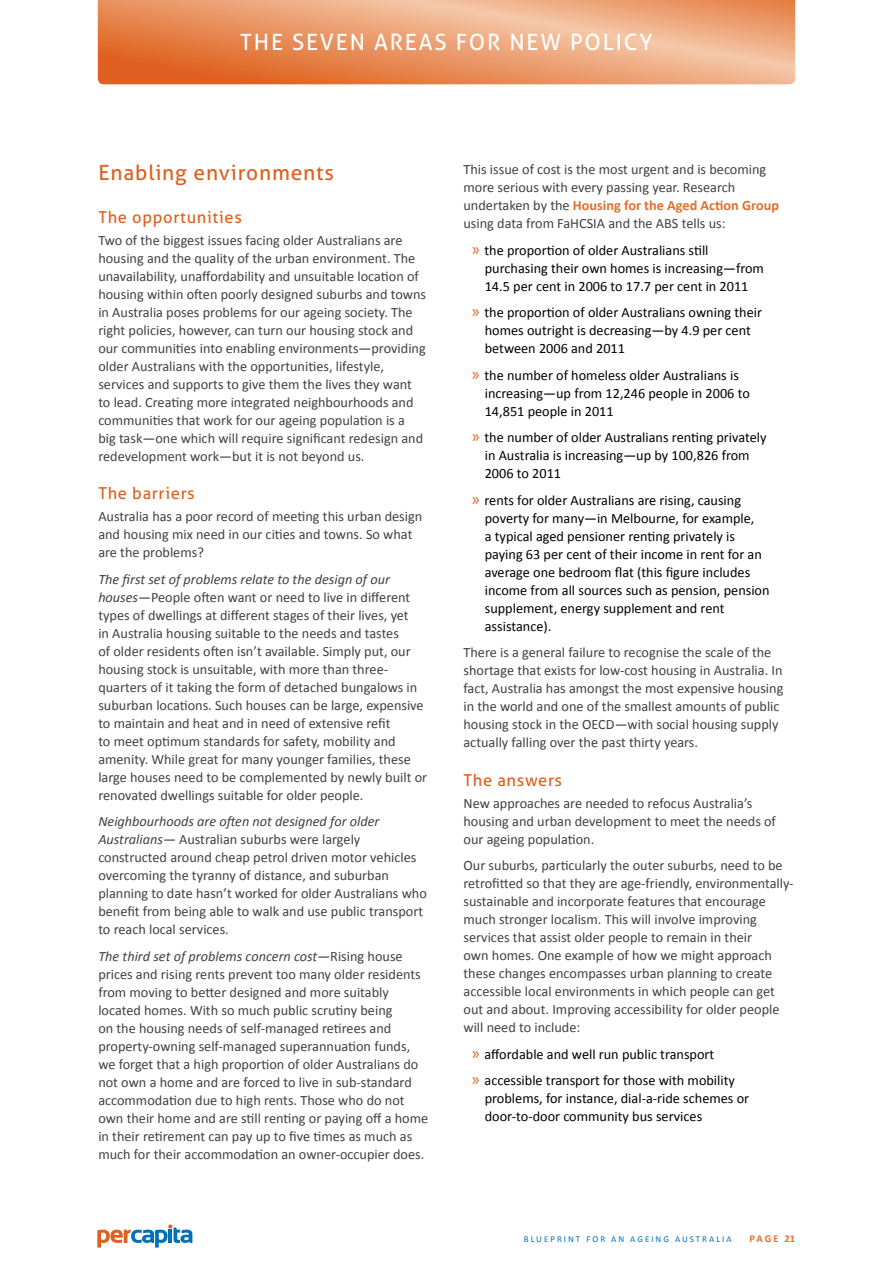
<style>
.page{position:relative;width:893px;height:1263px;background:#fff}
.page>*{position:absolute;margin:0;border:0;box-sizing:border-box;transform-origin:0 0}
.t1{font:22.5px "Aller";letter-spacing:.08em;color:#fff}
.t2{font:21px "Aller";letter-spacing:.04em;color:#df6020}
.t3{font:16.5px "Aller";letter-spacing:.04em;color:#df6020}
.t4{font:14.25px/18px "Calibri";color:#414042}
.t5{font:14.25px/18px "Calibri";color:#000}
.t6{font:700 10.5px "Calibri";letter-spacing:.16em;color:#e26f2f}
.t7{font:9px "Calibri";letter-spacing:.22em;color:#0070b9}
.s1{font-style:italic}
.s2{font-weight:700;color:#e26f2f}
.s3{font-family:"Myriad Pro";font-size:18px;color:#df6020}
</style>
<div class="page">
<svg style="left:97px;top:1224px;width:95px;height:23px"></svg>
<svg style="left:98px;top:0;width:697px;height:84px;background:#eb9a6c"></svg>
<h1 class="t1" style="left:240px;top:29px;width:414px">THE SEVEN AREAS FOR NEW POLICY</h1>
<h2 class="t2" style="left:98px;top:160px;width:237px">Enabling environments</h2>
<p class="t3" style="left:98px;top:207px;width:145px">The opportunities</p>
<p class="t4" style="left:98px;top:230px;width:329px">Two of the biggest issues facing older Australians are housing and the quality of the urban environment. The unavailability, unaffordability and unsuitable location of housing within often poorly designed suburbs and towns in Australia poses problems for our ageing society. The right policies, however, can turn our housing stock and our communities into enabling environments—providing older Australians with the opportunities, lifestyle, services and supports to give them the lives they want to lead. Creating more integrated neighbourhoods and communities that work for our ageing population is a<br>big task—one which will require significant redesign and redevelopment work—but it is not beyond us.</p>
<p class="t3" style="left:98px;top:483px;width:98px">The barriers</p>
<p class="t4" style="left:98px;top:507px;width:325px">Australia has a poor record of meeting this urban design and housing mix need in our cities and towns. So what are the problems?</p>
<p class="t4" style="left:98px;top:569px;width:330px"><span class="s1">The first set of problems relate to the design of our houses</span>—People often want or need to live in different types of dwellings at different stages of their lives, yet<br>in Australia housing suitable to the needs and tastes<br>of older residents often isn’t available. Simply put, our housing stock is unsuitable, with more than three&shy;quarters of it taking the form of detached bungalows in suburban locations. Such houses can be large, expensive to maintain and heat and in need of extensive refit<br>to meet optimum standards for safety, mobility and amenity. While great for many younger families, these large houses need to be complemented by newly built or renovated dwellings suitable for older people.</p>
<p class="t4" style="left:98px;top:812px;width:330px"><span class="s1">Neighbourhoods are often not designed for older Australians</span>— Australian suburbs were largely constructed around cheap petrol driven motor vehicles overcoming the tyranny of distance, and suburban planning to date hasn’t worked for older Australians who benefit from being able to walk and use public transport to reach local services.</p>
<p class="t4" style="left:98px;top:946px;width:331px"><span class="s1">The third set of problems concern cost</span>—Rising house prices and rising rents prevent too many older residents from moving to better designed and more suitably located homes. With so much public scrutiny being<br>on the housing needs of self-managed retirees and property-owning self-managed superannuation funds, we forget that a high proportion of older Australians do not own a home and are forced to live in sub-standard accommodation due to high rents. Those who do not own their home and are still renting or paying off a home in their retirement can pay up to five times as much as much for their accommodation an owner-occupier does.</p>
<p class="t4" style="left:463px;top:160px;width:317px">This issue of cost is the most urgent and is becoming more serious with every passing year. Research undertaken by the <span class="s2">Housing for the Aged Action Group </span>using data from FaHCSIA and the ABS tells us:</p>
<p class="t5" style="left:485px;top:240px;width:281px;text-indent:-13px"><span class="s3">»</span> the proportion of older Australians still purchasing their own homes is increasing—from<br>14.5 per cent in 2006 to 17.7 per cent in 2011</p>
<p class="t5" style="left:485px;top:303px;width:279px;text-indent:-13px"><span class="s3">»</span> the proportion of older Australians owning their homes outright is decreasing—by 4.9 per cent between 2006 and 2011</p>
<p class="t5" style="left:485px;top:365px;width:267px;text-indent:-13px"><span class="s3">»</span> the number of homeless older Australians is increasing—up from 12,246 people in 2006 to<br>14,851 people in 2011</p>
<p class="t5" style="left:485px;top:428px;width:283px;text-indent:-13px"><span class="s3">»</span> the number of older Australians renting privately in Australia is increasing—up by 100,826 from<br>2006 to 2011</p>
<p class="t5" style="left:485px;top:491px;width:286px;text-indent:-13px"><span class="s3">»</span> rents for older Australians are rising, causing poverty for many—in Melbourne, for example,<br>a typical aged pensioner renting privately is paying 63 per cent of their income in rent for an average one bedroom flat (this figure includes income from all sources such as pension, pension supplement, energy supplement and rent assistance).</p>
<p class="t4" style="left:463px;top:643px;width:321px">There is a general failure to recognise the scale of the shortage that exists for low-cost housing in Australia. In fact, Australia has amongst the most expensive housing in the world and one of the smallest amounts of public housing stock in the OECD—with social housing supply actually falling over the past thirty years.</p>
<p class="t3" style="left:463px;top:770px;width:100px">The answers</p>
<p class="t4" style="left:463px;top:793px;width:314px">New approaches are needed to refocus Australia’s housing and urban development to meet the needs of our ageing population.</p>
<p class="t4" style="left:463px;top:856px;width:332px">Our suburbs, particularly the outer suburbs, need to be retrofitted so that they are age-friendly, environmentally&shy;sustainable and incorporate features that encourage much stronger localism. This will involve improving services that assist older people to remain in their<br>own homes. One example of how we might approach these changes encompasses urban planning to create accessible local environments in which people can get out and about. Improving accessibility for older people will need to include:</p>
<p class="t5" style="left:472px;top:1040px;width:264px;line-height:26.5px"><span class="s3">»</span> affordable and well run public transport<br><span class="s3">»</span> accessible transport for those with mobility</p>
<p class="t5" style="left:485px;top:1089px;width:266px">problems, for instance, dial-a-ride schemes or door-to-door community bus services</p>
<p class="t7" style="left:524px;top:1233px;width:209px">BLUEPRINT FOR AN AGEING AUSTRALIA</p>
<p class="t6" style="left:749px;top:1232px;width:47px">PAGE 21</p>
</div>
